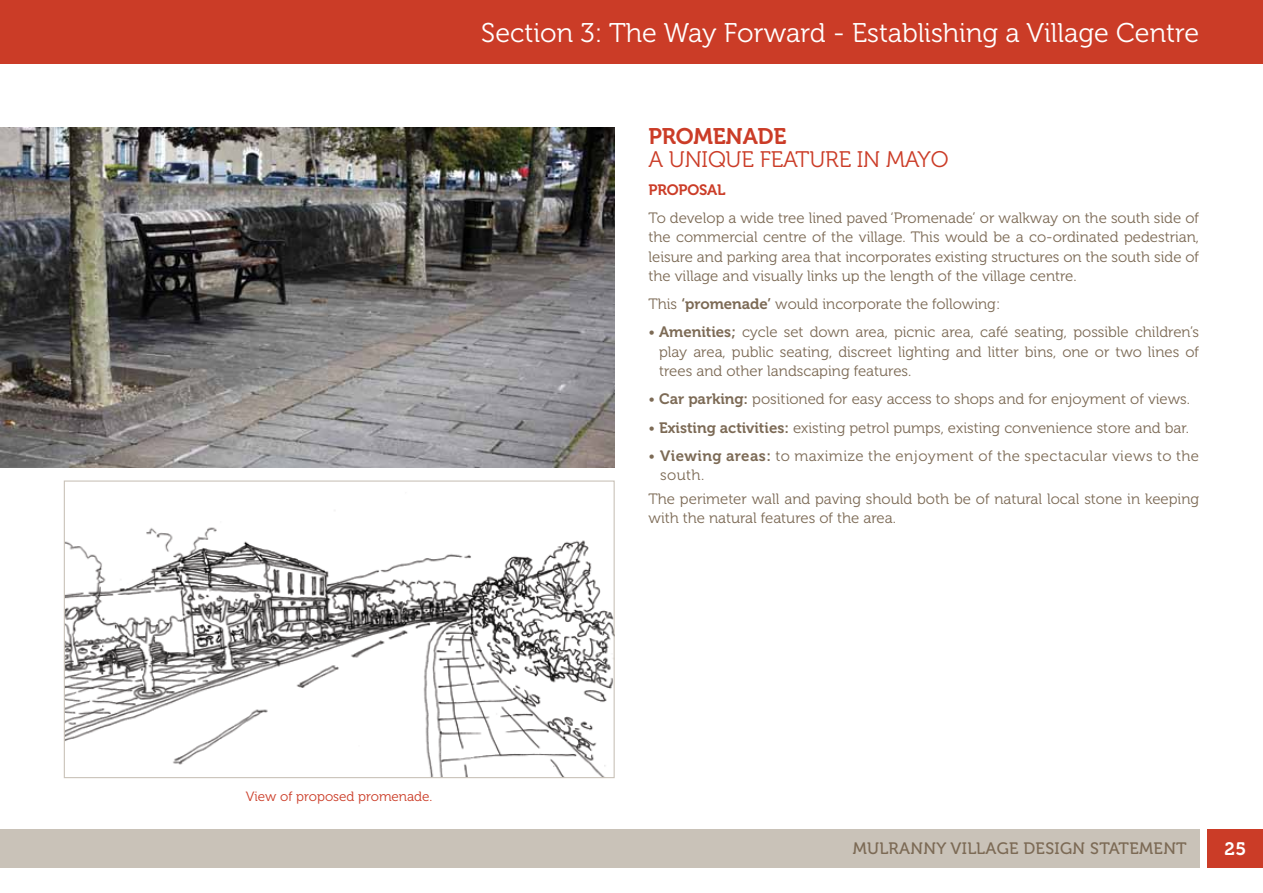
<style>
.page{position:relative;width:1263px;height:893px;background:#fff}
.page>*{position:absolute;margin:0;border:0;box-sizing:border-box;transform-origin:0 0}
.t1{font:27px "Museo 300";color:#fff}
.t2{font:22.5px "Museo 300";letter-spacing:-.01em;color:#cb3c27}
.t3{font:22.5px "Museo 700";letter-spacing:-.01em;color:#cb3c27}
.t4{font:18px "Museo 700";color:#fff}
.t5{font:16.5px "Museo 500";letter-spacing:.075em;color:#7c6a55}
.t6{font:15px/19.5px "Museo 300";color:#7c6a55;text-align:justify}
.t7{font:15px/19.5px "Museo 300";letter-spacing:.03em;color:#7c6a55}
.t8{font:15px "Museo 700";letter-spacing:-.01em;color:#cb3c27}
.t9{font:13.5px "Museo 300";color:#cb3c27}
.s1{font-family:"Museo 700"}
</style>
<div class="page">
<div style="left:0;top:829px;width:1199px;height:38px;background:#c9c2b8"></div>
<div style="left:1208px;top:829px;width:55px;height:38px;background:#cb3c27"></div>
<div style="left:0;top:0;width:1263px;height:64px;background:#cb3c27"></div>
<img style="left:0;top:128px;width:614px;height:340px">
<img style="left:66px;top:510px;width:547px;height:266px">
<div style="left:64px;top:480px;width:551px;height:298px;border:1px solid #c9c2b8"></div>
<h1 class="t1" style="left:481px;top:18px;width:719px">Section 3: The Way Forward - Establishing a Village Centre</h1>
<h2 class="t3" style="left:648px;top:124px;width:133px">PROMENADE</h2>
<h2 class="t2" style="left:648px;top:147px;width:163px">A UNIQUE FEATUR</h2>
<h2 class="t2" style="left:839px;top:147px;width:95px">E IN MAYO</h2>
<p class="t8" style="left:648px;top:181px;width:78px">PROPOSAL</p>
<p class="t6" style="left:648px;top:208px;width:552px">To develop a wide tree lined paved ‘Promenade’ or walkway on the south side of the commercial centre of the village. This would be a co-ordinated pedestrian, leisure and parking area that incorporates existing structures on the south side of the village and visually links up the length of the village centre.</p>
<p class="t6" style="left:648px;top:295px;width:353px">This <span class="s1">‘promenade’</span> would incorporate the following:</p>
<p class="t6" style="left:659px;top:323px;width:541px;text-indent:-11px">• <span class="s1">Amenities;</span> cycle set down area, picnic area, café seating, possible children’s play area, public seating, discreet lighting and litter bins, one or two lines of trees and other landscaping features.</p>
<p class="t6" style="left:648px;top:390px;width:543px">• <span class="s1">Car parking:</span> positioned for easy access to shops and for enjoyment of views.</p>
<p class="t6" style="left:648px;top:418px;width:542px">• <span class="s1">Existing activities:</span> existing petrol pumps, existing convenience store and bar.</p>
<p class="t7" style="left:660px;top:446px;width:541px;text-indent:-12px">• <span class="s1">Viewing areas:</span> to maximize the enjoyment of the spectacular views to the south.</p>
<p class="t6" style="left:648px;top:489px;width:552px">The perimeter wall and paving should both be of natural local stone in keeping with the natural features of the area.</p>
<p class="t9" style="left:246px;top:789px;width:188px">View of proposed promenade.</p>
<p class="t5" style="left:853px;top:840px;width:335px">MULRANNY VILLAGE DESIGN STATEMENT</p>
<p class="t4" style="left:1224px;top:839px;width:23px">25</p>
</div>
